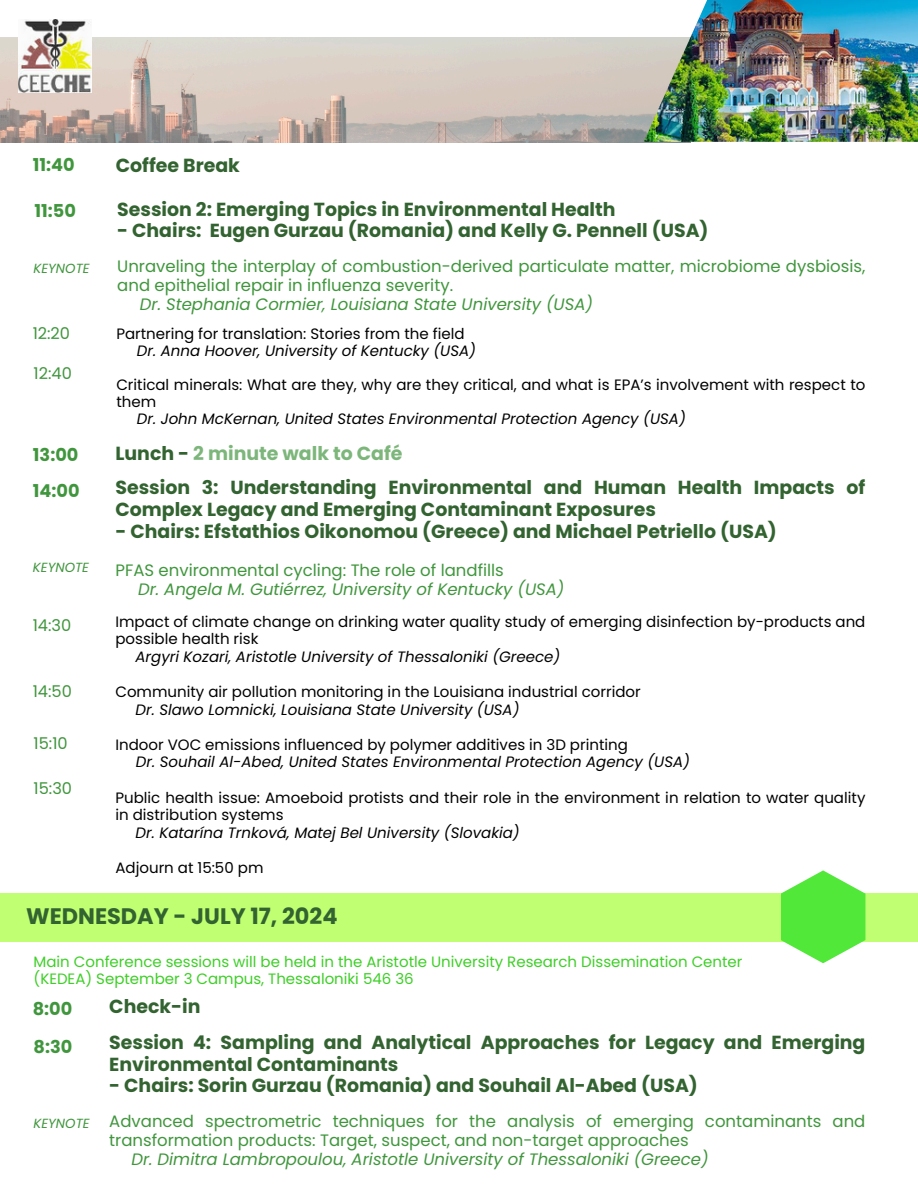
<style>
.page{position:relative;width:918px;height:1188px;background:#fff}
.page>*{position:absolute;margin:0;border:0;box-sizing:border-box;transform-origin:0 0}
.t1{font:700 22.35px "Poppins";color:#326330}
.t2{font:700 18.9px/22px "Poppins";color:#326330}
.t3{font:700 18.9px "Poppins";color:#7db67b}
.t4{font:700 17.7px "Poppins";color:#40963d}
.t5{font:16.5px "Poppins";color:#40963d}
.t6{font:italic 16.5px/19px "Poppins";color:#40963d}
.t7{font:16.2px "Poppins";color:#40963d}
.t8{font:15px/17.5px "Poppins";color:#000}
.t9{font:italic 15px/17.5px "Poppins";color:#000}
.t10{font:15px/16.8px "Poppins";color:#3ecf27}
.t11{font:italic 13.2px "Poppins";color:#40963d}
.s1{font-style:italic}
.s2{color:#326330}
.s3{font-style:normal}
</style>
<div class="page">
<img style="left:0;top:37px;width:644px;height:105px">
<img style="left:644px;top:0;width:274px;height:142px">
<img style="left:18px;top:19px;width:73px;height:73px">
<div style="left:0;top:893px;width:918px;height:48px;background:#c1ff72"></div>
<svg style="left:781px;top:870px;width:84px;height:93px"></svg>
<h2 class="t4" style="left:33px;top:152px;width:43px">11:40</h2>
<h3 class="t2" style="left:116px;top:154px;width:126px">Coffee Break</h3>
<h1 class="t4" style="left:34px;top:198px;width:43px">11:50</h1>
<h5 class="t11" style="left:34px;top:260px;width:58px">KEYNOTE</h5>
<h4 class="t7" style="left:33px;top:322px;width:39px">12:20</h4>
<h4 class="t7" style="left:34px;top:362px;width:40px">12:40</h4>
<h4 class="t2" style="left:117px;top:198px;width:500px">Session 2: Emerging Topics in Environmental Health</h4>
<h4 class="t2" style="left:117px;top:220px;width:593px">- Chairs: Eugen Gurzau (Romania) and Kelly G. Pennell (USA)</h4>
<h4 class="t5" style="left:117px;top:255px;width:750px">Unraveling the interplay of combustion-derived particulate matter, microbiome dysbiosis,</h4>
<h4 class="t5" style="left:117px;top:274px;width:337px">and epithelial repair in influenza severity.</h4>
<h4 class="t6" style="left:140px;top:295px;width:455px">Dr. Stephania Cormier, Louisiana State University (USA)</h4>
<h2 class="t8" style="left:137px;top:326px;width:341px;line-height:16.8px;text-indent:-21px">Partnering for translation: Stories from the field<br><span class="s1">Dr. Anna Hoover, University of Kentucky (USA)</span></h2>
<p class="t8" style="left:116px;top:376px;width:751px">Critical minerals: What are they, why are they critical, and what is EPA’s involvement with respect to</p>
<p class="t8" style="left:116px;top:393px;width:41px">them</p>
<p class="t9" style="left:137px;top:410px;width:550px">Dr. John McKernan, United States Environmental Protection Agency (USA)</p>
<h5 class="t4" style="left:33px;top:442px;width:47px">13:00</h5>
<h5 class="t3" style="left:115px;top:440px;width:289px"><span class="s2">Lunch -</span> 2 minute walk to Café</h5>
<h4 class="t4" style="left:33px;top:478px;width:48px">14:00</h4>
<h4 class="t11" style="left:33px;top:559px;width:58px">KEYNOTE</h4>
<h5 class="t7" style="left:33px;top:614px;width:40px">14:30</h5>
<h5 class="t7" style="left:33px;top:680px;width:41px">14:50</h5>
<h3 class="t7" style="left:34px;top:732px;width:36px">15:10</h3>
<h2 class="t7" style="left:34px;top:777px;width:40px">15:30</h2>
<h2 class="t2" style="left:115px;top:477px;width:752px">Session 3: Understanding Environmental and Human Health Impacts of<br>Complex Legacy and Emerging Contaminant Exposures</h2>
<h2 class="t2" style="left:115px;top:521px;width:663px">- Chairs: Efstathios Oikonomou (Greece) and Michael Petriello (USA)</h2>
<h3 class="t6" style="left:138px;top:561px;width:428px;text-indent:-23px"><span class="s3">PFAS environmental cycling: The role of landfills<br></span>Dr. Angela M. Gutiérrez, University of Kentucky (USA)</h3>
<h2 class="t8" style="left:115px;top:613px;width:752px">Impact of climate change on drinking water quality study of emerging disinfection by-products and</h2>
<h2 class="t8" style="left:115px;top:630px;width:145px">possible health risk</h2>
<h2 class="t9" style="left:136px;top:648px;width:426px">Argyri Kozari, Aristotle University of Thessaloniki (Greece)</h2>
<p class="t8" style="left:136px;top:683px;width:507px;text-indent:-20px">Community air pollution monitoring in the Louisiana industrial corridor<br><span class="s1">Dr. Slawo Lomnicki, Louisiana State University (USA)</span></p>
<p class="t8" style="left:115px;top:736px;width:514px">Indoor VOC emissions influenced by polymer additives in 3D printing</p>
<h3 class="t9" style="left:136px;top:753px;width:556px">Dr. Souhail Al-Abed, United States Environmental Protection Agency (USA)</h3>
<h3 class="t8" style="left:115px;top:789px;width:752px">Public health issue: Amoeboid protists and their role in the environment in relation to water quality</h3>
<h5 class="t9" style="left:136px;top:806px;width:386px;text-indent:-20px"><span class="s3">in distribution systems<br></span>Dr. Katarína Trnková, Matej Bel University (Slovakia)</h5>
<h5 class="t8" style="left:115px;top:859px;width:150px">Adjourn at 15:50 pm</h5>
<h3 class="t1" style="left:26px;top:901px;width:313px">WEDNESDAY - JULY 17, 2024</h3>
<h2 class="t10" style="left:34px;top:953px;width:710px">Main Conference sessions will be held in the Aristotle University Research Dissemination Center (KEDEA) September 3 Campus, Thessaloniki 546 36</h2>
<p class="t4" style="left:33px;top:996px;width:41px">8:00</p>
<h3 class="t2" style="left:109px;top:995px;width:93px">Check-in</h3>
<h5 class="t4" style="left:34px;top:1034px;width:40px">8:30</h5>
<h5 class="t11" style="left:34px;top:1115px;width:58px">KEYNOTE</h5>
<h5 class="t2" style="left:109px;top:1032px;width:758px;line-height:21.3px">Session 4: Sampling and Analytical Approaches for Legacy and Emerging<br>Environmental Contaminants</h5>
<h5 class="t2" style="left:109px;top:1075px;width:590px">- Chairs: Sorin Gurzau (Romania) and Souhail Al-Abed (USA)</h5>
<h5 class="t5" style="left:109px;top:1110px;width:758px">Advanced spectrometric techniques for the analysis of emerging contaminants and</h5>
<h5 class="t5" style="left:109px;top:1129px;width:581px">transformation products: Target, suspect, and non-target approaches</h5>
<h5 class="t6" style="left:131px;top:1150px;width:579px">Dr. Dimitra Lambropoulou, Aristotle University of Thessaloniki (Greece)</h5>
</div>
